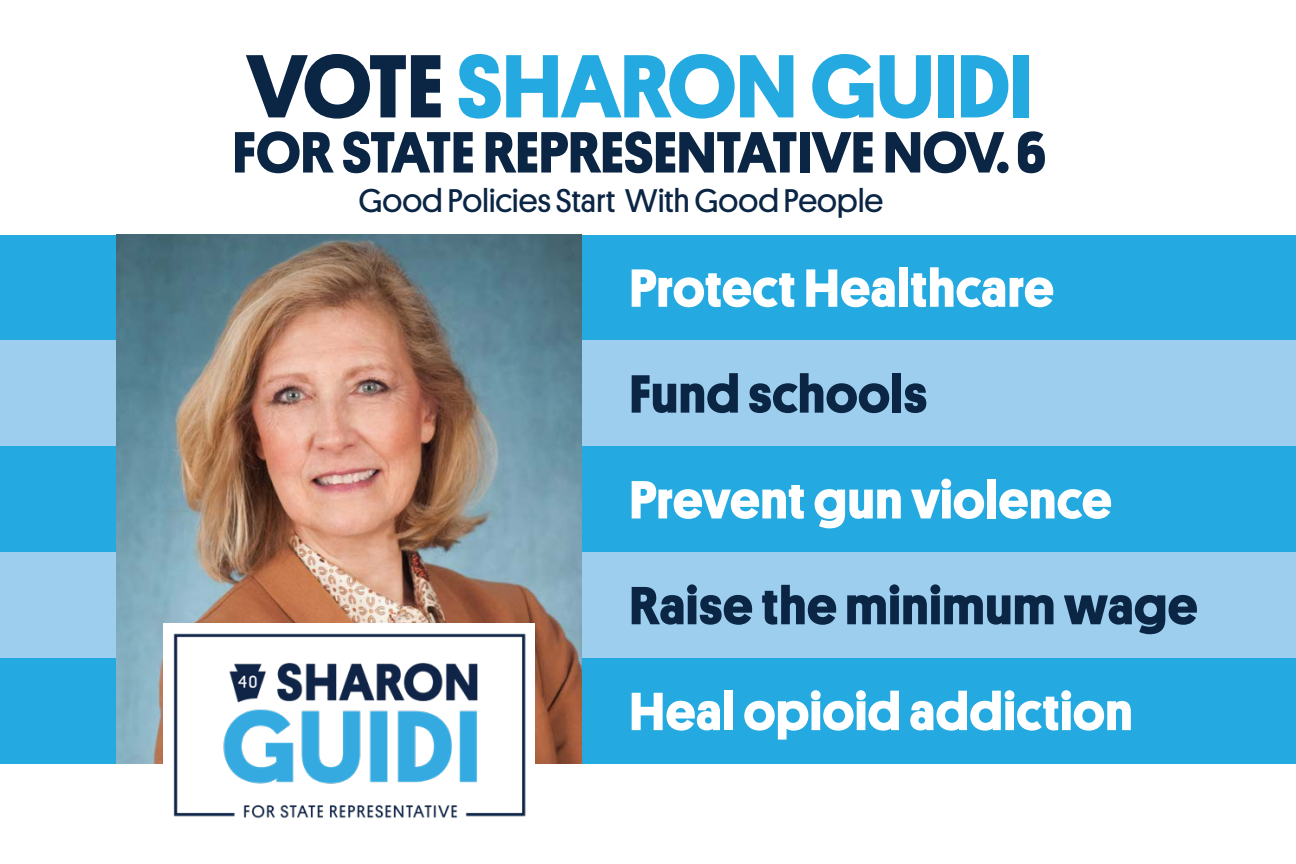
<style>
.page{position:relative;width:1296px;height:864px;background:#fff}
.page>*{position:absolute;margin:0;border:0;box-sizing:border-box;transform-origin:0 0}
.t1{font:700 90px "Platform";color:#24aae1}
.t2{font:700 58.5px "Platform";color:#0b2544}
.t3{font:700 54px "Platform";letter-spacing:.01em;color:#fff}
.t4{font:700 54px "Platform";letter-spacing:.015em;color:#0b2544}
.t5{font:33px "Platform";letter-spacing:.005em;color:#0b2544}
.s1{color:#0b2544}
</style>
<div class="page">
<div style="left:0;top:235px;width:1296px;height:105px;background:#24aae1"></div>
<div style="left:0;top:446px;width:1296px;height:106px;background:#24aae1"></div>
<div style="left:0;top:658px;width:1296px;height:106px;background:#24aae1"></div>
<div style="left:0;top:340px;width:1296px;height:106px;background:#9eceee"></div>
<div style="left:0;top:552px;width:1296px;height:106px;background:#9eceee"></div>
<img style="left:116px;top:235px;width:465px;height:529px">
<img style="left:163px;top:623px;width:372px;height:196px">
<p class="t1" style="left:247px;top:20px;width:787px"><span class="s1">VOTE</span> SHARON GUIDI</p>
<p class="t2" style="left:233px;top:109px;width:815px">FOR STATE REPRESENTATIVE NOV. 6</p>
<p class="t5" style="left:359px;top:177px;width:526px">Good Policies Start With Good People</p>
<p class="t3" style="left:629px;top:249px;width:426px">Protect Healthcare</p>
<p class="t4" style="left:629px;top:354px;width:299px">Fund schools</p>
<p class="t3" style="left:629px;top:460px;width:484px">Prevent gun violence</p>
<p class="t4" style="left:629px;top:566px;width:570px">Raise the minimum wage</p>
<p class="t3" style="left:629px;top:672px;width:504px">Heal opioid addiction</p>
</div>
